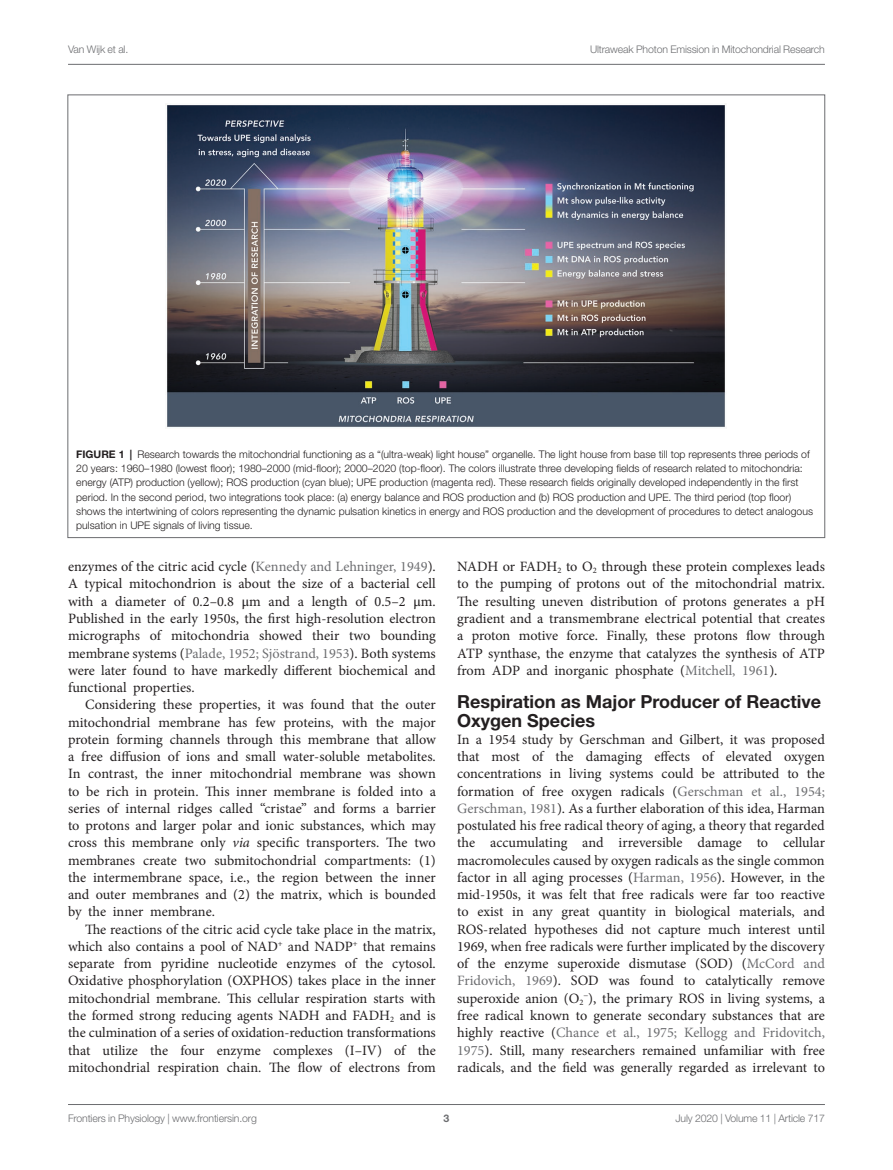
<style>
.page{position:relative;width:893px;height:1170px;background:#fff}
.page>*{position:absolute;margin:0;border:0;box-sizing:border-box;transform-origin:0 0}
.HEAD_2{font:700 18px/18.8px "Helvetica Neue LT Std";color:#231f20}
.TEXT{font:14.25px/17.2px "Minion Pro";letter-spacing:-.005em;color:#231f20;text-align:justify}
.TEXT_FLUSH{font:14.25px/17.2px "Minion Pro";color:#231f20;text-align:justify}
.FIG_LEG{font:300 10.5px/14.2px "Helvetica Neue LT Std";color:#231f20}
.t1{font:300 10.5px "Helvetica Neue LT Std";letter-spacing:-.015em;color:#6c6d70}
.t2{font:700 10.5px "Helvetica Neue LT Std";color:#6c6d70}
.s1{font-weight:700}
.s2{color:#6c6d70}
.s3{font-family:"STIX General"}
.s4{font-style:italic}
</style>
<div class="page">
<hr style="left:68px;top:64px;width:757px;height:1px;background:#6c6d70">
<hr style="left:68px;top:1104px;width:757px;height:1px;background:#6c6d70">
<img style="left:166px;top:103px;width:560px;height:325px">
<p class="t1" style="left:68px;top:42px;width:62px">Van Wijk et al.</p>
<p class="t1" style="left:590px;top:42px;width:236px">Ultraweak Photon Emission in Mitochondrial Research</p>
<p class="FIG_LEG" style="left:76px;top:447px;width:738px"><span class="s1">FIGURE 1 |</span> Research towards the mitochondrial functioning as a “(ultra-weak) light house” organelle. The light house from base till top represents three periods of 20 years: 1960–1980 (lowest floor); 1980–2000 (mid-floor); 2000–2020 (top-floor). The colors illustrate three developing fields of research related to mitochondria: energy (ATP) production (yellow); ROS production (cyan blue); UPE production (magenta red). These research fields originally developed independently in the first period. In the second period, two integrations took place: (a) energy balance and ROS production and (b) ROS production and UPE. The third period (top floor) shows the intertwining of colors representing the dynamic pulsation kinetics in energy and ROS production and the development of procedures to detect analogous pulsation in UPE signals of living tissue.</p>
<p class="TEXT_FLUSH" style="left:68px;top:558px;width:369px">enzymes of the citric acid cycle (<span class="s2">Kennedy and Lehninger, 1949</span>).<br>A typical mitochondrion is about the size of a bacterial cell with a diameter of 0.2–0.8 <span class="s3">μ</span>m and a length of 0.5–2 <span class="s3">μ</span>m.<br>Published in the early 1950s, the first high-resolution electron micrographs of mitochondria showed their two bounding membrane systems (<span class="s2">Palade, 1952; Sjöstrand, 1953</span>). Both systems were later found to have markedly different biochemical and functional properties.</p>
<p class="TEXT" style="left:68px;top:696px;width:369px;text-indent:17px">Considering these properties, it was found that the outer mitochondrial membrane has few proteins, with the major protein forming channels through this membrane that allow a free diffusion of ions and small water-soluble metabolites.<br>In contrast, the inner mitochondrial membrane was shown to be rich in protein. This inner membrane is folded into a series of internal ridges called “cristae” and forms a barrier to protons and larger polar and ionic substances, which may cross this membrane only <span class="s4">via</span> specific transporters. The two membranes create two submitochondrial compartments: (1) the intermembrane space, i.e., the region between the inner and outer membranes and (2) the matrix, which is bounded by the inner membrane.</p>
<p class="TEXT" style="left:68px;top:920px;width:369px;text-indent:17px">The reactions of the citric acid cycle take place in the matrix, which also contains a pool of NAD<sup>+</sup> and NADP<sup>+</sup> that remains separate from pyridine nucleotide enzymes of the cytosol.<br>Oxidative phosphorylation (OXPHOS) takes place in the inner mitochondrial membrane. This cellular respiration starts with the formed strong reducing agents NADH and FADH<sub>2</sub> and is the culmination of a series of oxidation-reduction transformations that utilize the four enzyme complexes (I–IV) of the mitochondrial respiration chain. The flow of electrons from</p>
<p class="TEXT" style="left:457px;top:558px;width:369px">NADH or FADH<sub>2</sub> to O<sub>2</sub> through these protein complexes leads to the pumping of protons out of the mitochondrial matrix.<br>The resulting uneven distribution of protons generates a pH gradient and a transmembrane electrical potential that creates a proton motive force. Finally, these protons flow through ATP synthase, the enzyme that catalyzes the synthesis of ATP from ADP and inorganic phosphate (<span class="s2">Mitchell, 1961</span>).</p>
<p class="HEAD_2" style="left:457px;top:691px;width:365px">Respiration as Major Producer of Reactive<br>Oxygen Species</p>
<p class="TEXT_FLUSH" style="left:457px;top:730px;width:369px">In a 1954 study by Gerschman and Gilbert, it was proposed that most of the damaging effects of elevated oxygen concentrations in living systems could be attributed to the formation of free oxygen radicals (<span class="s2">Gerschman et al., 1954; Gerschman, 1981</span>). As a further elaboration of this idea, Harman postulated his free radical theory of aging, a theory that regarded the accumulating and irreversible damage to cellular macromolecules caused by oxygen radicals as the single common factor in all aging processes (<span class="s2">Harman, 1956</span>). However, in the mid-1950s, it was felt that free radicals were far too reactive to exist in any great quantity in biological materials, and ROS-related hypotheses did not capture much interest until 1969, when free radicals were further implicated by the discovery of the enzyme superoxide dismutase (SOD) (<span class="s2">McCord and Fridovich, 1969</span>). SOD was found to catalytically remove superoxide anion (O<sub>2</sub><sup>−</sup>), the primary ROS in living systems, a free radical known to generate secondary substances that are highly reactive (<span class="s2">Chance et al., 1975; Kellogg and Fridovitch, 1975</span>). Still, many researchers remained unfamiliar with free radicals, and the field was generally regarded as irrelevant to</p>
<p class="t1" style="left:68px;top:1111px;width:190px">Frontiers in Physiology | www.frontiersin.org</p>
<p class="t2" style="left:444px;top:1111px;width:7px">3</p>
<p class="t1" style="left:675px;top:1111px;width:151px">July 2020 | Volume 11 | Article 717</p>
</div>
